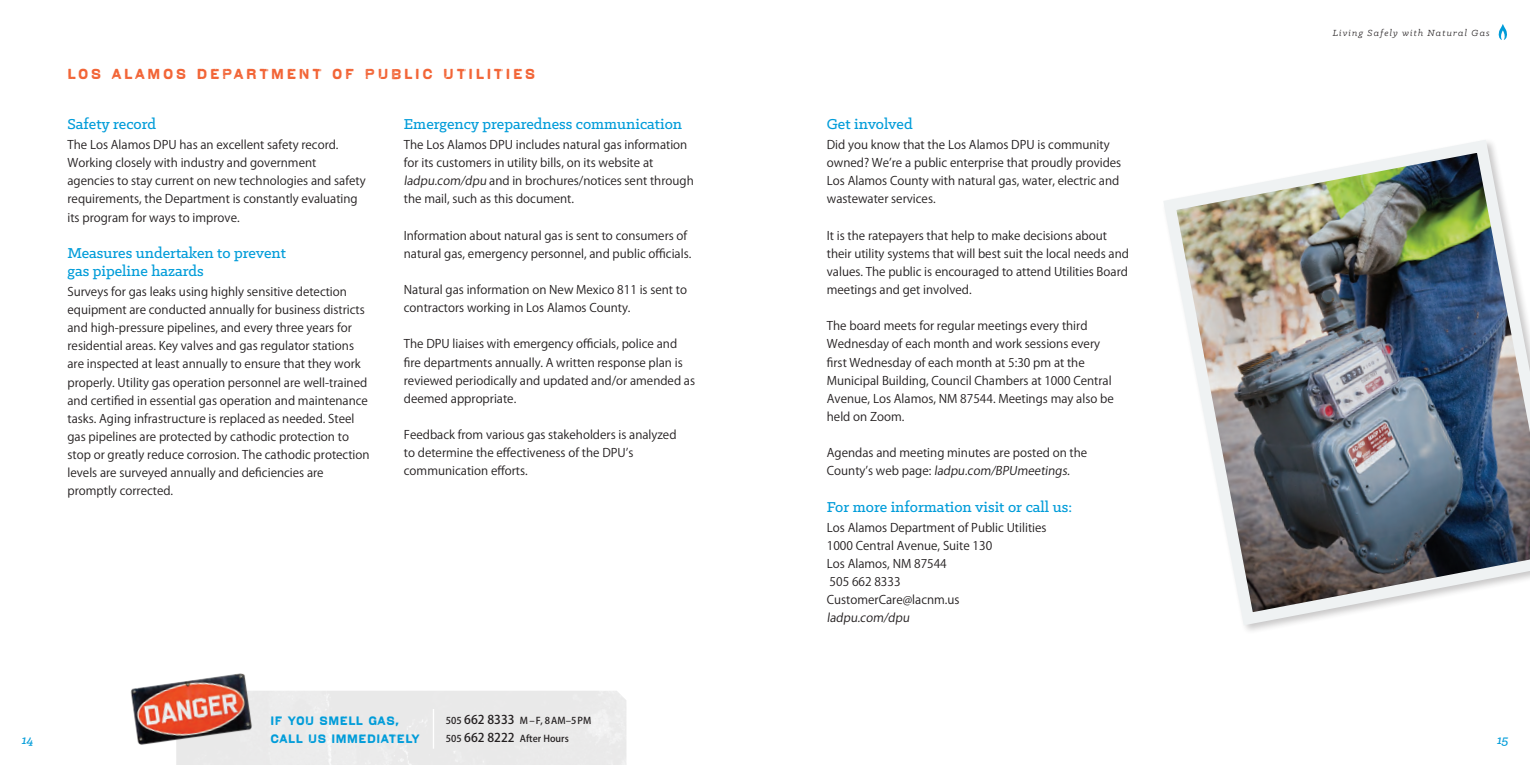
<style>
.page{position:relative;width:1530px;height:765px;background:#fff}
.page>*{position:absolute;margin:0;border:0;box-sizing:border-box;transform-origin:0 0}
.t1{font:500 16.25px/18.1px "Klinic Slab";color:#009cd9}
.t2{font:15px "Coldharbour Gothic";letter-spacing:.18em;color:#f26537}
.t3{font:italic 500 13.75px "Klinic Slab";color:#009cd9}
.t4{font:12.62px/18.1px "Coldharbour Gothic";letter-spacing:.04em;color:#009cd9}
.t5{font:11.88px/18.1px "Koz Go Pro";color:#231f20}
.t6{font:italic 10px "Klinic Slab";letter-spacing:.12em;color:#231f20}
.t7{font:500 9.38px/18.1px "Koz Go Pro";color:#231f20}
.s1{font-size:12.12px}
</style>
<div class="page">
<svg style="left:1498px;top:24px;width:9px;height:16px"></svg>
<img style="left:1163px;top:140px;width:367px;height:491px">
<img style="left:130px;top:673px;width:127px;height:78px">
<p class="t2" style="left:68px;top:65px;width:469px">LOS ALAMOS DEPARTMENT OF PUBLIC UTILITIES</p>
<h1 class="t1" style="left:68px;top:115px;width:90px">Safety record</h1>
<p class="t5" style="left:68px;top:136px;width:300px">The Los Alamos DPU has an excellent safety record.<br>Working closely with industry and government agencies to stay current on new technologies and safety requirements, the Department is constantly evaluating its program for ways to improve.</p>
<h1 class="t1" style="left:68px;top:243px;width:220px">Measures undertaken to prevent gas pipeline hazards</h1>
<p class="t5" style="left:68px;top:283px;width:304px">Surveys for gas leaks using highly sensitive detection equipment are conducted annually for business districts and high-pressure pipelines, and every three years for residential areas. Key valves and gas regulator stations are inspected at least annually to ensure that they work properly. Utility gas operation personnel are well-trained and certified in essential gas operation and maintenance tasks. Aging infrastructure is replaced as needed. Steel gas pipelines are protected by cathodic protection to stop or greatly reduce corrosion. The cathodic protection levels are surveyed annually and deficiencies are promptly corrected.</p>
<h1 class="t1" style="left:404px;top:115px;width:280px">Emergency preparedness communication</h1>
<p class="t5" style="left:404px;top:136px;width:291px">The Los Alamos DPU includes natural gas information for its customers in utility bills, on its website at ladpu.com/dpu and in brochures/notices sent through the mail, such as this document.</p>
<p class="t5" style="left:404px;top:227px;width:289px">Information about natural gas is sent to consumers of natural gas, emergency personnel, and public officials.</p>
<p class="t5" style="left:404px;top:281px;width:285px">Natural gas information on New Mexico 811 is sent to contractors working in Los Alamos County.</p>
<p class="t5" style="left:404px;top:335px;width:293px">The DPU liaises with emergency officials, police and fire departments annually. A written response plan is reviewed periodically and updated and/or amended as deemed appropriate.</p>
<p class="t5" style="left:404px;top:426px;width:274px">Feedback from various gas stakeholders is analyzed to determine the effectiveness of the DPU’s communication efforts.</p>
<h1 class="t1" style="left:827px;top:115px;width:87px">Get involved</h1>
<p class="t5" style="left:827px;top:136px;width:296px">Did you know that the Los Alamos DPU is community owned? We’re a public enterprise that proudly provides Los Alamos County with natural gas, water, electric and wastewater services.</p>
<p class="t5" style="left:827px;top:227px;width:304px">It is the ratepayers that help to make decisions about their utility systems that will best suit the local needs and values. The public is encouraged to attend Utilities Board meetings and get involved.</p>
<p class="t5" style="left:827px;top:317px;width:288px">The board meets for regular meetings every third Wednesday of each month and work sessions every first Wednesday of each month at 5:30 pm at the Municipal Building, Council Chambers at 1000 Central Avenue, Los Alamos, NM 87544. Meetings may also be held on Zoom.</p>
<p class="t5" style="left:827px;top:444px;width:262px">Agendas and meeting minutes are posted on the<br>C o u n ty’s we b p a g e : ladpu.com/BPUmeetings.</p>
<h1 class="t1" style="left:827px;top:497px;width:247px">For more information visit or call us:</h1>
<p class="t5" style="left:827px;top:518px;width:221px">Los Alamos Department of Public Utilities<br>1000 Central Avenue, Suite 130<br>Los Alamos, NM 87544<br>505 662 8333<br>CustomerCare@lacnm.us ladpu.com/dpu</p>
<p class="t6" style="left:1333px;top:26px;width:159px">Living Safely with Natural Gas</p>
<p class="t4" style="left:271px;top:711px;width:151px">IF YOU SMELL GAS,<br>CALL US IMMEDIATELY</p>
<p class="t7" style="left:446px;top:712px;width:147px">505 <span class="s1">662 8333</span> M–F, 8AM–5PM<br>505 <span class="s1">662 8222</span> After Hours</p>
<p class="t3" style="left:22px;top:731px;width:13px">14</p>
<p class="t3" style="left:1497px;top:731px;width:13px">15</p>
</div>
